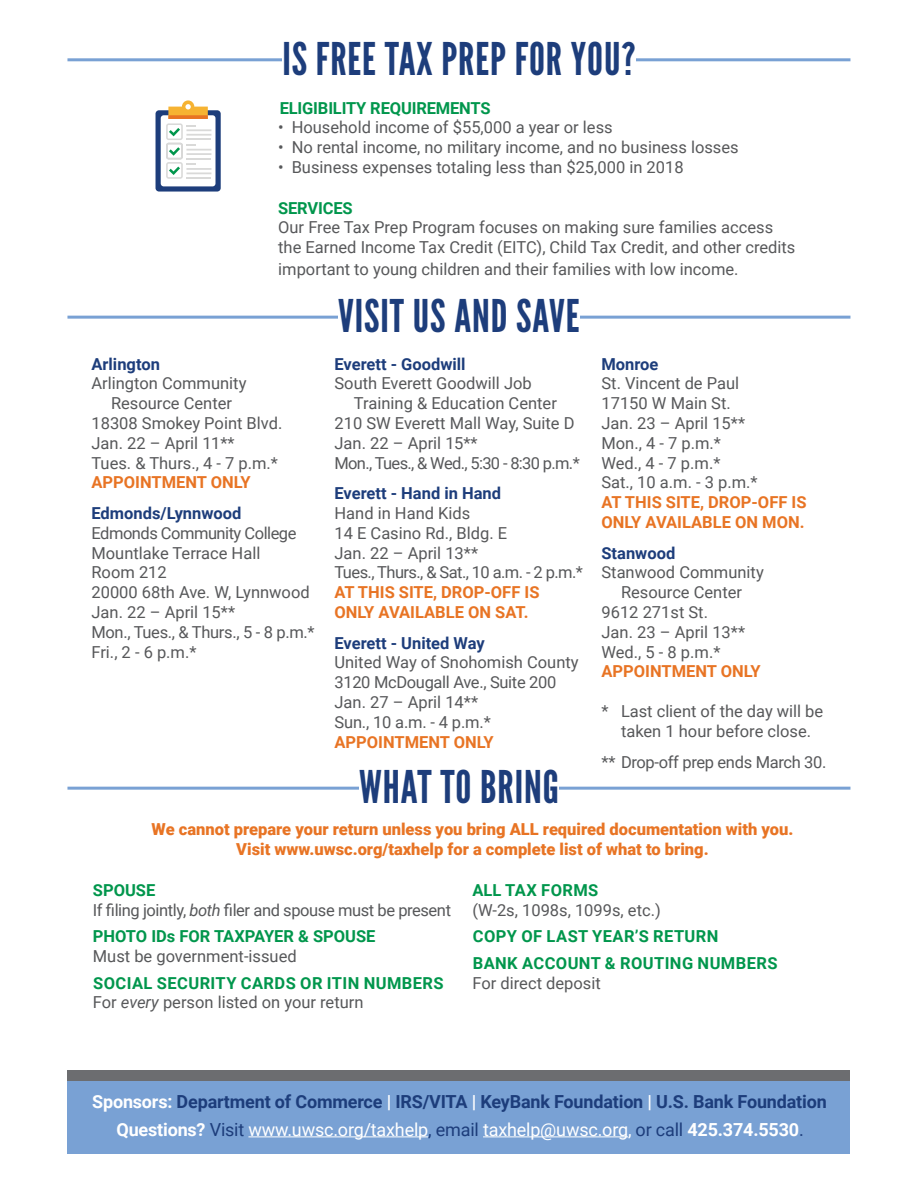
<style>
.page{position:relative;width:918px;height:1188px;background:#fff}
.page>*{position:absolute;margin:0;border:0;box-sizing:border-box;transform-origin:0 0}
.t1{font:45px "League Gothic";letter-spacing:.02em;color:#1d3d7b}
.t2{font:700 18px/27.5px "Roboto";letter-spacing:-.01em;color:#1d3d7b;text-align:center}
.t3{font:16.5px/19.8px "Roboto";color:#57585a}
.t4{font:900 16.5px/19.8px "Roboto";color:#e87424;text-align:center}
.t5{font:700 16.5px/19.8px "Roboto";color:#e87424}
.t6{font:700 16.5px/19.8px "Roboto";letter-spacing:.025em;color:#00964c}
.t7{font:700 16.5px "Roboto";color:#1d3d7b}
.t8{font:16.5px/19.8px "Roboto";letter-spacing:-.025em;color:#57585a}
.t9{font:700 16.5px "Roboto";letter-spacing:-.01em;color:#00964c}
.t10{font:16.5px "Roboto";letter-spacing:-.04em;color:#57585a}
.t11{font:16.5px "Roboto";letter-spacing:-.02em;color:#57585a}
.t12{font:700 16.5px "Roboto";color:#00964c}
.s1{font-weight:700;color:#00964c}
.s2{font-style:italic}
.s3{font-weight:400;color:#57585a}
.s4{font-weight:400;font-style:italic;color:#57585a}
.s5{color:#fff}
.s6{font-weight:400}
.s7{font-weight:400;color:#fff}
</style>
<div class="page">
<hr style="left:67px;top:58px;width:783px;height:3px;background:#79a1d4">
<div style="left:68px;top:1081px;width:782px;height:73px;background:#79a1d4"></div>
<div style="left:68px;top:1070px;width:782px;height:10px;background:#6c6d70"></div>
<hr style="left:248px;top:1136px;width:180px;height:1px;background:#fff">
<hr style="left:483px;top:1136px;width:145px;height:1px;background:#fff">
<svg style="left:156px;top:100px;width:65px;height:92px"></svg>
<div style="left:282px;top:42px;width:354px;height:33px;background:#fff"></div>
<hr style="left:67px;top:316px;width:783px;height:3px;background:#79a1d4">
<div style="left:338px;top:299px;width:242px;height:33px;background:#fff"></div>
<hr style="left:67px;top:787px;width:783px;height:3px;background:#79a1d4">
<div style="left:359px;top:770px;width:200px;height:33px;background:#fff"></div>
<h1 class="t1" style="left:282px;top:32px;width:355px">IS FREE TAX PREP FOR YOU?</h1>
<p class="t9" style="left:280px;top:96px;width:212px">ELIGIBILITY REQUIREMENTS</p>
<p class="t3" style="left:278px;top:117px;width:336px">• Household income of $55,000 a year or less</p>
<p class="t3" style="left:278px;top:137px;width:462px">• No rental income, no military income, and no business losses</p>
<p class="t3" style="left:278px;top:157px;width:407px">• Business expenses totaling less than $25,000 in 2018</p>
<p class="t9" style="left:278px;top:196px;width:76px">SERVICES</p>
<p class="t3" style="left:278px;top:217px;width:519px">Our Free Tax Prep Program focuses on making sure families access the Earned Income Tax Credit (EITC), Child Tax Credit, and other credits</p>
<p class="t3" style="left:278px;top:258px;width:462px">important to young children and their families with low income.</p>
<p class="t7" style="left:92px;top:352px;width:70px">Arlington</p>
<p class="t3" style="left:92px;top:373px;width:157px">Arlington Community</p>
<p class="t3" style="left:111px;top:393px;width:123px">Resource Center</p>
<p class="t3" style="left:92px;top:413px;width:192px">18308 Smokey Point Blvd.</p>
<p class="t3" style="left:92px;top:432px;width:145px">Jan. 22 – April 11**</p>
<p class="t3" style="left:92px;top:452px;width:188px">Tues. &amp; Thurs., 4 - 7 p.m.*</p>
<p class="t5" style="left:92px;top:472px;width:161px">APPOINTMENT ONLY</p>
<p class="t7" style="left:92px;top:502px;width:151px">Edmonds/Lynnwood</p>
<p class="t3" style="left:92px;top:522px;width:225px">Edmonds Community College<br>Mountlake Terrace Hall<br>Room 212<br>20000 68th Ave. W, Lynnwood<br>Jan. 22 – April 15**<br>Mon., Tues., &amp; Thurs., 5 - 8 p.m.*<br>Fri., 2 - 6 p.m.*</p>
<h1 class="t1" style="left:338px;top:289px;width:243px">VISIT US AND SAVE</h1>
<p class="t7" style="left:334px;top:352px;width:133px">Everett - Goodwill</p>
<p class="t3" style="left:334px;top:373px;width:199px">South Everett Goodwill Job</p>
<p class="t3" style="left:354px;top:393px;width:204px">Training &amp; Education Center</p>
<p class="t3" style="left:334px;top:413px;width:242px">210 SW Everett Mall Way, Suite D</p>
<p class="t3" style="left:334px;top:432px;width:145px">Jan. 22 – April 15**</p>
<p class="t10" style="left:334px;top:451px;width:247px">Mon., Tues., &amp; Wed., 5:30 - 8:30 p.m.*</p>
<p class="t7" style="left:334px;top:482px;width:168px">Everett - Hand in Hand</p>
<p class="t3" style="left:334px;top:503px;width:250px">Hand in Hand Kids<br>14 E Casino Rd., Bldg. E<br>Jan. 22 – April 13**<br>Tues., Thurs., &amp; Sat., 10 a.m. - 2 p.m.*</p>
<p class="t5" style="left:334px;top:582px;width:206px">AT THIS SITE, DROP-OFF IS<br>ONLY AVAILABLE ON SAT.</p>
<p class="t7" style="left:334px;top:631px;width:152px">Everett - United Way</p>
<p class="t3" style="left:334px;top:652px;width:246px">United Way of Snohomish County<br>3120 McDougall Ave., Suite 200<br>Jan. 27 – April 14**<br>Sun., 10 a.m. - 4 p.m.*</p>
<p class="t5" style="left:334px;top:731px;width:161px">APPOINTMENT ONLY</p>
<h1 class="t1" style="left:359px;top:761px;width:201px">WHAT TO BRING</h1>
<p class="t7" style="left:601px;top:352px;width:59px">Monroe</p>
<p class="t3" style="left:601px;top:373px;width:158px">St. Vincent de Paul<br>17150 W Main St.<br>Jan. 23 – April 15**<br>Mon., 4 - 7 p.m.*<br>Wed., 4 - 7 p.m.*<br>Sat., 10 a.m. - 3 p.m.*</p>
<p class="t5" style="left:601px;top:492px;width:206px">AT THIS SITE, DROP-OFF IS<br>ONLY AVAILABLE ON MON.</p>
<p class="t7" style="left:601px;top:541px;width:75px">Stanwood</p>
<p class="t3" style="left:601px;top:562px;width:164px">Stanwood Community</p>
<p class="t3" style="left:621px;top:582px;width:123px">Resource Center</p>
<p class="t3" style="left:601px;top:602px;width:108px">9612 271st St.</p>
<p class="t3" style="left:601px;top:621px;width:145px">Jan. 23 – April 13**</p>
<p class="t3" style="left:601px;top:641px;width:120px">Wed., 5 - 8 p.m.*</p>
<p class="t5" style="left:601px;top:661px;width:161px">APPOINTMENT ONLY</p>
<p class="t3" style="left:601px;top:701px;width:223px;text-align:center">* Last client of the day will be taken 1 hour before close.</p>
<p class="t11" style="left:601px;top:750px;width:227px">** Drop-off prep ends March 30.</p>
<p class="t4" style="left:152px;top:818px;width:643px">We cannot prepare your return unless you bring ALL required documentation with you.<br>Visit www.uwsc.org/taxhelp for a complete list of what to bring.</p>
<p class="t8" style="left:93px;top:879px;width:360px"><span class="s1">SPOUSE<br></span>If filing jointly, <span class="s2">both</span> filer and spouse must be present</p>
<p class="t12" style="left:93px;top:925px;width:284px">PHOTO IDs FOR TAXPAYER &amp; SPOUSE</p>
<p class="t3" style="left:93px;top:946px;width:205px">Must be government-issued</p>
<p class="t6" style="left:93px;top:972px;width:352px">SOCIAL SECURITY CARDS OR ITIN NUMBERS<br><span class="s3">For</span> <span class="s4">every</span> <span class="s3">person listed on your return</span></p>
<p class="t6" style="left:473px;top:879px;width:127px">ALL TAX FORMS</p>
<p class="t3" style="left:473px;top:899px;width:190px">(W-2s, 1098s, 1099s, etc.)</p>
<p class="t6" style="left:473px;top:922px;width:306px;line-height:26.5px">COPY OF LAST YEAR’S RETURN<br>BANK ACCOUNT &amp; ROUTING NUMBERS</p>
<p class="t3" style="left:473px;top:972px;width:130px">For direct deposit</p>
<p class="t2" style="left:92px;top:1087px;width:736px"><span class="s5">Sponsors:</span> Department of Commerce <span class="s5">|</span> IRS/VITA <span class="s5">|</span> KeyBank Foundation <span class="s5">|</span> U.S. Bank Foundation<br><span class="s5">Questions?</span> <span class="s6">Visit</span> <span class="s7">www.uwsc.org/taxhelp</span><span class="s6">, email</span> <span class="s7">taxhelp@uwsc.org,</span> <span class="s6">or call</span> <span class="s5">425.374.5530</span><span class="s6">.</span></p>
</div>
